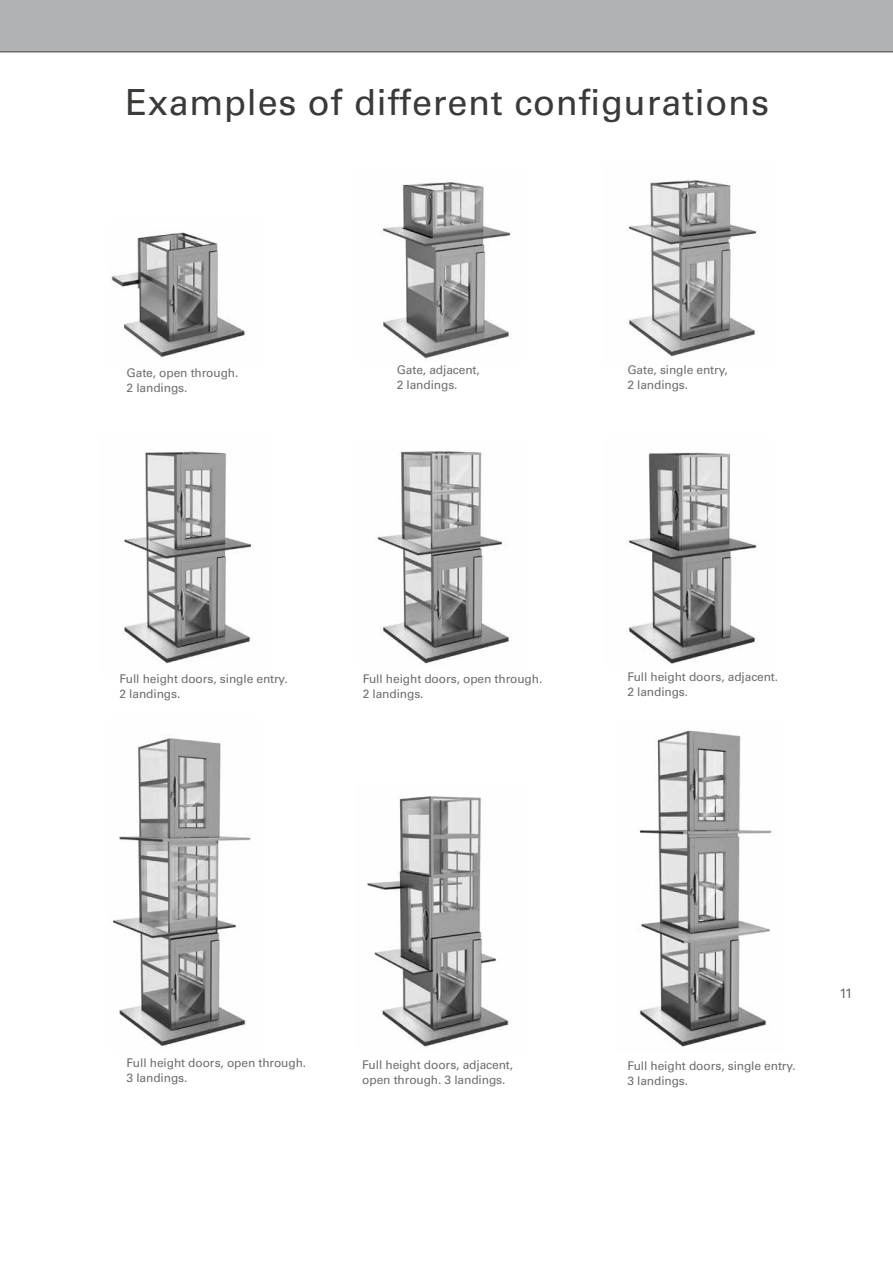
<style>
.page{position:relative;width:893px;height:1263px;background:#fff}
.page>*{position:absolute;margin:0;border:0;box-sizing:border-box;transform-origin:0 0}
.t1{font:36px "Univers LT Std";letter-spacing:.02em;color:#3a3a39}
.t2{font:13.5px "Univers LT Std";color:#6e6e6e}
.t3{font:12px/15px "Univers LT Std";letter-spacing:-.01em;color:#6e6e6e}
</style>
<div class="page">
<div style="left:0;top:0;width:893px;height:51px;background:#b1b2b3"></div>
<hr style="left:0;top:51px;width:893px;height:2px;background:#6e6e6e">
<img style="left:382px;top:182px;width:129px;height:177px">
<img style="left:628px;top:180px;width:129px;height:177px">
<img style="left:111px;top:232px;width:134px;height:126px">
<img style="left:124px;top:450px;width:129px;height:214px">
<img style="left:113px;top:735px;width:138px;height:312px">
<img style="left:377px;top:451px;width:132px;height:213px">
<img style="left:367px;top:796px;width:142px;height:251px">
<img style="left:626px;top:452px;width:132px;height:212px">
<img style="left:639px;top:730px;width:133px;height:317px">
<h1 class="t1" style="left:125px;top:81px;width:645px">Examples of different configurations</h1>
<p class="t3" style="left:127px;top:365px;width:113px">Gate, open through.<br>2 landings.</p>
<p class="t3" style="left:397px;top:363px;width:85px">Gate, adjacent,<br>2 landings.</p>
<p class="t3" style="left:627px;top:363px;width:102px">Gate, single entry,<br>2 landings.</p>
<p class="t3" style="left:120px;top:671px;width:170px">Full height doors, single entry.<br>2 landings.</p>
<p class="t3" style="left:363px;top:671px;width:181px">Full height doors, open through.<br>2 landings.</p>
<p class="t3" style="left:627px;top:669px;width:152px">Full height doors, adjacent.<br>2 landings.</p>
<p class="t3" style="left:127px;top:1055px;width:181px">Full height doors, open through.<br>3 landings.</p>
<p class="t3" style="left:362px;top:1057px;width:152px">Full height doors, adjacent, open through. 3 landings.</p>
<p class="t3" style="left:627px;top:1058px;width:170px">Full height doors, single entry.<br>3 landings.</p>
<p class="t2" style="left:840px;top:985px;width:15px">11</p>
</div>
